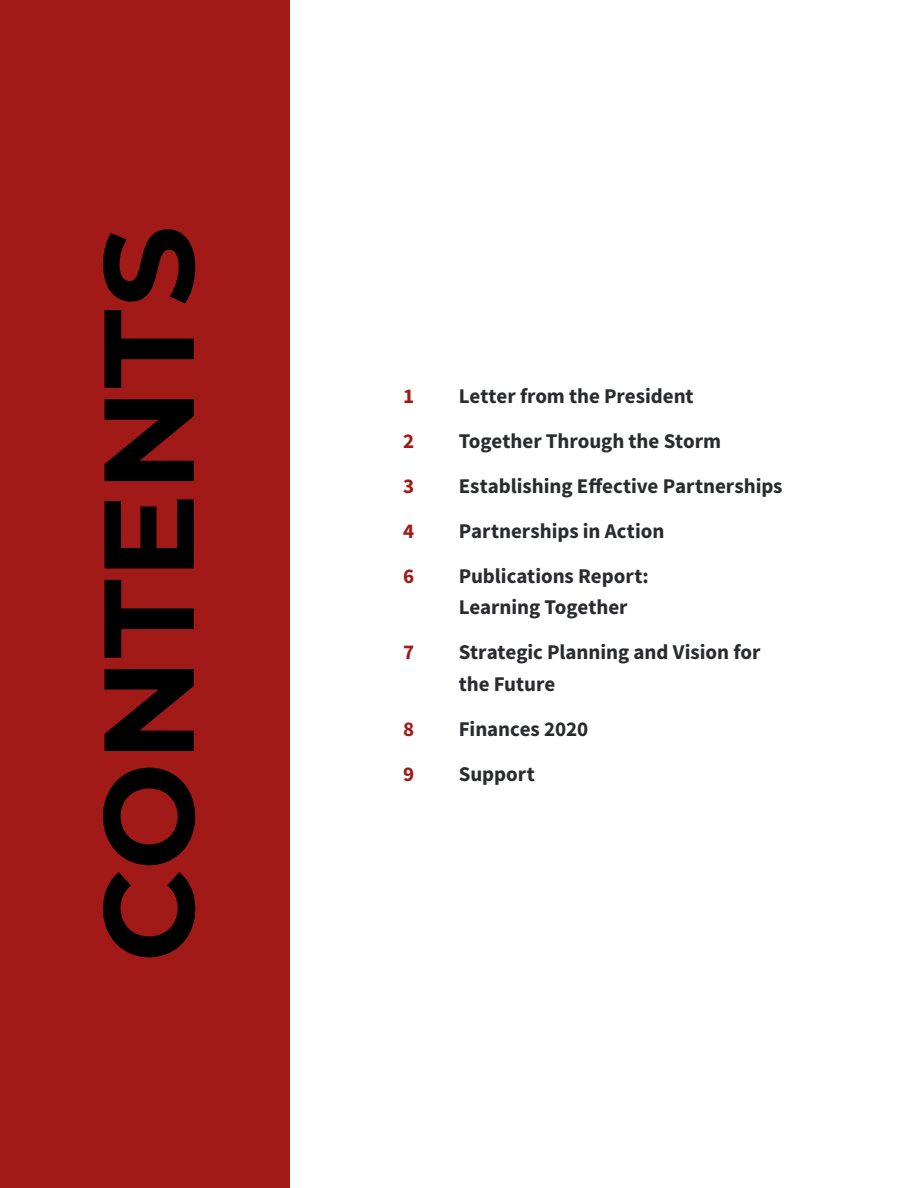
<style>
.page{position:relative;width:918px;height:1188px;background:#fff}
.page>*{position:absolute;margin:0;border:0;box-sizing:border-box;transform-origin:0 0}
.t1{font:700 127.5px "Montserrat";letter-spacing:.005em;color:#000}
.t2{font:700 21px/45px "Source Sans Pro";color:#292b2e}
.t3{font:700 21px/45px "Source Sans Pro";color:#a11a17;text-align:justify}
</style>
<div class="page">
<div style="left:0;top:0;width:290px;height:1188px;background:#a11a17"></div>
<h1 class="t1" style="left:57px;top:962px;width:738px;rotate:-90deg">CONTENTS</h1>
<p class="t3" style="left:403px;top:373px;width:13px">1<br>2<br>3<br>4<br>6</p>
<p class="t3" style="left:403px;top:630px;width:13px">7</p>
<p class="t3" style="left:403px;top:706px;width:13px">8<br>9</p>
<p class="t2" style="left:459px;top:373px;width:325px">Letter from the President<br>Together Through the Storm<br>Establishing Effective Partnerships<br>Partnerships in Action<br>Publications Report:</p>
<p class="t2" style="left:459px;top:585px;width:303px">Learning Together<br>Strategic Planning and Vision for</p>
<p class="t2" style="left:459px;top:661px;width:131px">the Future<br>Finances 2020<br>Support</p>
</div>
